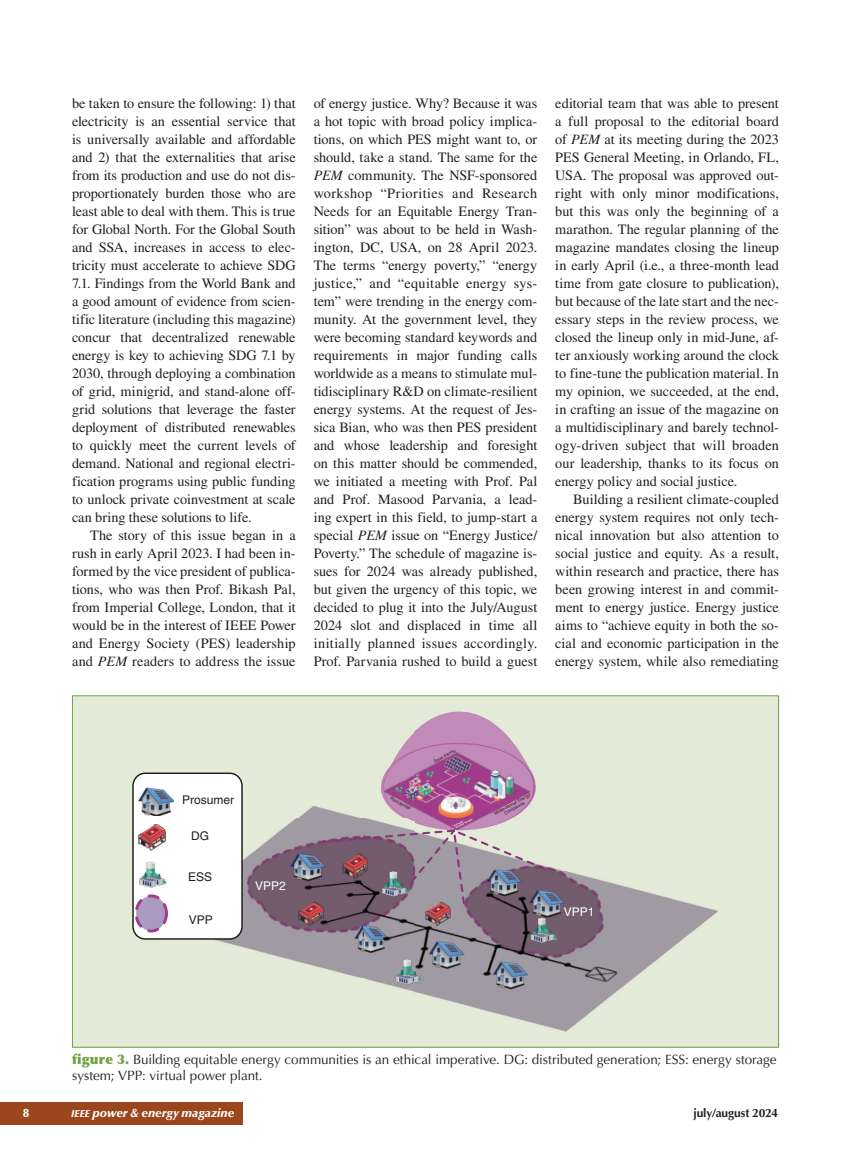
<style>
.page{position:relative;width:851px;height:1161px;background:#fff}
.page>*{position:absolute;margin:0;border:0;box-sizing:border-box;transform-origin:0 0}
.t1{font:14.25px/18px "Times LT Std";letter-spacing:-.005em;color:#231f20;text-align:justify}
.t2{font:13.5px/16.5px "Optima LT Std";letter-spacing:-.005em;color:#231f20}
.t3{font:italic 900 12px "Optima LT Std";letter-spacing:-.005em;color:#fff}
.t4{font:12px "Helvetica";color:#231f20}
.t5{font:700 12px "Optima LT Std";letter-spacing:-.015em;color:#231f20}
.t6{font:12px "Helvetica";color:#fff}
.t7{font:900 12px "Optima LT Std";color:#fff}
.t8{font:4.5px/4.5px "Helvetica";color:#231f20;text-align:center}
.s1{font-style:italic}
.s2{font-weight:900;color:#6ea242}
.s3{font-size:10.05px}
</style>
<div class="page">
<div style="left:0;top:1103px;width:243px;height:22px;background:#9c461d"></div>
<div style="left:72px;top:696px;width:706px;height:351px;background:#e4ead8"></div>
<img style="left:161px;top:733px;width:253px;height:85px">
<img style="left:414px;top:712px;width:304px;height:319px">
<img style="left:215px;top:818px;width:199px;height:174px">
<svg style="left:322px;top:828px;width:225px;height:78px;background:#938590"></svg>
<div style="left:133px;top:773px;width:109px;height:166px;background:#fff;border-radius:12px"></div>
<div style="left:132px;top:773px;width:111px;height:167px;border:2px solid #231f20;border-radius:12px"></div>
<img style="left:140px;top:862px;width:26px;height:26px">
<img style="left:138px;top:824px;width:27px;height:26px">
<img style="left:139px;top:788px;width:35px;height:28px">
<div style="left:136px;top:896px;width:30px;height:35px;background:#aa9ac0;border-radius:50%"></div>
<div style="left:135px;top:894px;width:33px;height:38px;border:3px dashed #a33c8f;border-radius:50%"></div>
<p class="t1" style="left:72px;top:94px;width:225px">be taken to ensure the following: 1) that</p>
<p class="t1" style="left:72px;top:112px;width:225px">electricity is an essential service that</p>
<p class="t1" style="left:72px;top:130px;width:225px">is universally available and affordable</p>
<p class="t1" style="left:72px;top:148px;width:225px">and 2) that the externalities that arise</p>
<p class="t1" style="left:72px;top:166px;width:225px">from its production and use do not dis-</p>
<p class="t1" style="left:72px;top:184px;width:225px">proportionately burden those who are</p>
<p class="t1" style="left:72px;top:202px;width:225px">least able to deal with them. This is true</p>
<p class="t1" style="left:72px;top:220px;width:225px">for Global North. For the Global South</p>
<p class="t1" style="left:72px;top:238px;width:225px">and SSA, increases in access to elec-</p>
<p class="t1" style="left:72px;top:256px;width:225px">tricity must accelerate to achieve SDG</p>
<p class="t1" style="left:72px;top:274px;width:225px">7.1. Findings from the World Bank and</p>
<p class="t1" style="left:72px;top:292px;width:225px">a good amount of evidence from scien-</p>
<p class="t1" style="left:72px;top:310px;width:225px">tific literature (including this magazine)</p>
<p class="t1" style="left:72px;top:328px;width:225px">concur that decentralized renewable</p>
<p class="t1" style="left:72px;top:346px;width:225px">energy is key to achieving SDG 7.1 by</p>
<p class="t1" style="left:72px;top:364px;width:225px">2030, through deploying a combination</p>
<p class="t1" style="left:72px;top:382px;width:225px">of grid, minigrid, and stand-alone off-</p>
<p class="t1" style="left:72px;top:400px;width:225px">grid solutions that leverage the faster</p>
<p class="t1" style="left:72px;top:418px;width:225px">deployment of distributed renewables</p>
<p class="t1" style="left:72px;top:436px;width:225px">to quickly meet the current levels of</p>
<p class="t1" style="left:72px;top:454px;width:225px">demand. National and regional electri-</p>
<p class="t1" style="left:72px;top:472px;width:225px">fication programs using public funding</p>
<p class="t1" style="left:72px;top:490px;width:225px">to unlock private coinvestment at scale</p>
<p class="t1" style="left:72px;top:508px;width:181px">can bring these solutions to life.</p>
<p class="t1" style="left:90px;top:526px;width:207px">The story of this issue began in a</p>
<p class="t1" style="left:72px;top:544px;width:225px">rush in early April 2023. I had been in-</p>
<p class="t1" style="left:72px;top:562px;width:225px">formed by the vice president of publica-</p>
<p class="t1" style="left:72px;top:580px;width:225px">tions, who was then Prof. Bikash Pal,</p>
<p class="t1" style="left:72px;top:598px;width:225px">from Imperial College, London, that it</p>
<p class="t1" style="left:72px;top:616px;width:225px">would be in the interest of IEEE Power</p>
<p class="t1" style="left:72px;top:634px;width:225px">and Energy Society (PES) leadership</p>
<p class="t1" style="left:72px;top:652px;width:225px">and <span class="s1">PEM</span> readers to address the issue</p>
<p class="t1" style="left:313px;top:94px;width:225px">of energy justice. Why? Because it was a hot topic with broad policy implica&shy;tions, on which PES might want to, or should, take a stand. The same for the <span class="s1">PEM</span> community. The NSF-sponsored workshop “Priorities and Research Needs for an Equitable Energy Tran&shy;sition” was about to be held in Wash&shy;ington, DC, USA, on 28 April 2023.<br>The terms “energy poverty,” “energy justice,” and “equitable energy sys&shy;tem” were trending in the energy com&shy;munity. At the government level, they were becoming standard keywords and requirements in major funding calls worldwide as a means to stimulate mul&shy;tidisciplinary R&amp;D on climate-resilient energy systems. At the request of Jes&shy;sica Bian, who was then PES president and whose leadership and foresight on this matter should be commended, we initiated a meeting with Prof. Pal and Prof. Masood Parvania, a lead&shy;ing expert in this field, to jump-start a special <span class="s1">PEM</span> issue on “Energy Justice/ Poverty.” The schedule of magazine is&shy;sues for 2024 was already published, but given the urgency of this topic, we decided to plug it into the July/August 2024 slot and displaced in time all initially planned issues accordingly.<br>Prof. Parvania rushed to build a guest</p>
<p class="t1" style="left:555px;top:94px;width:225px">editorial team that was able to present</p>
<p class="t1" style="left:555px;top:112px;width:225px">a full proposal to the editorial board</p>
<p class="t1" style="left:555px;top:130px;width:225px">of <span class="s1">PEM</span> at its meeting during the 2023</p>
<p class="t1" style="left:555px;top:148px;width:225px">PES General Meeting, in Orlando, FL,</p>
<p class="t1" style="left:555px;top:166px;width:225px">USA. The proposal was approved out-</p>
<p class="t1" style="left:555px;top:184px;width:225px">right with only minor modifications,</p>
<p class="t1" style="left:555px;top:202px;width:225px">but this was only the beginning of a</p>
<p class="t1" style="left:555px;top:220px;width:225px">marathon. The regular planning of the</p>
<p class="t1" style="left:555px;top:238px;width:225px">magazine mandates closing the lineup</p>
<p class="t1" style="left:555px;top:256px;width:225px">in early April (i.e., a three-month lead</p>
<p class="t1" style="left:555px;top:274px;width:225px">time from gate closure to publication),</p>
<p class="t1" style="left:555px;top:292px;width:225px">but because of the late start and the nec-</p>
<p class="t1" style="left:555px;top:310px;width:225px">essary steps in the review process, we</p>
<p class="t1" style="left:555px;top:328px;width:225px">closed the lineup only in mid-June, af-</p>
<p class="t1" style="left:555px;top:346px;width:225px">ter anxiously working around the clock</p>
<p class="t1" style="left:555px;top:364px;width:225px">to fine-tune the publication material. In</p>
<p class="t1" style="left:555px;top:382px;width:225px">my opinion, we succeeded, at the end,</p>
<p class="t1" style="left:555px;top:400px;width:225px">in crafting an issue of the magazine on</p>
<p class="t1" style="left:555px;top:418px;width:225px">a multidisciplinary and barely technol-</p>
<p class="t1" style="left:555px;top:436px;width:225px">ogy-driven subject that will broaden</p>
<p class="t1" style="left:555px;top:454px;width:225px">our leadership, thanks to its focus on</p>
<p class="t1" style="left:555px;top:472px;width:183px">energy policy and social justice.</p>
<p class="t1" style="left:573px;top:490px;width:207px">Building a resilient climate-coupled</p>
<p class="t1" style="left:555px;top:508px;width:225px">energy system requires not only tech-</p>
<p class="t1" style="left:555px;top:526px;width:225px">nical innovation but also attention to</p>
<p class="t1" style="left:555px;top:544px;width:225px">social justice and equity. As a result,</p>
<p class="t1" style="left:555px;top:562px;width:225px">within research and practice, there has</p>
<p class="t1" style="left:555px;top:580px;width:225px">been growing interest in and commit-</p>
<p class="t1" style="left:555px;top:598px;width:225px">ment to energy justice. Energy justice</p>
<p class="t1" style="left:555px;top:616px;width:225px">aims to “achieve equity in both the so-</p>
<p class="t1" style="left:555px;top:634px;width:225px">cial and economic participation in the</p>
<p class="t1" style="left:555px;top:652px;width:225px">energy system, while also remediating</p>
<p class="t4" style="left:182px;top:793px;width:54px">Prosumer</p>
<p class="t4" style="left:191px;top:829px;width:19px">DG</p>
<p class="t4" style="left:188px;top:869px;width:26px">ESS</p>
<p class="t4" style="left:189px;top:913px;width:26px">VPP</p>
<p class="t6" style="left:255px;top:879px;width:32px">VPP2</p>
<p class="t8" style="left:392px;top:796px;width:24px;rotate:29deg">Residential</p>
<p class="t8" style="left:433px;top:760px;width:26px;rotate:-29deg">Solar Farms</p>
<p class="t8" style="left:493px;top:812px;width:42px;rotate:-29deg">Multinational Energy<br>Companies</p>
<p class="t6" style="left:564px;top:905px;width:32px">VPP1</p>
<p class="t2" style="left:72px;top:1051px;width:706px"><span class="s2">figure 3.</span> Building equitable energy communities is an ethical imperative. DG: distributed generation; ESS: energy storage system; VPP: virtual power plant.</p>
<p class="t7" style="left:23px;top:1106px;width:7px">8</p>
<p class="t3" style="left:71px;top:1106px;width:165px"><span class="s3">IEEE</span> power &amp; energy magazine</p>
<p class="t5" style="left:693px;top:1106px;width:86px">july/august 2024</p>
</div>
